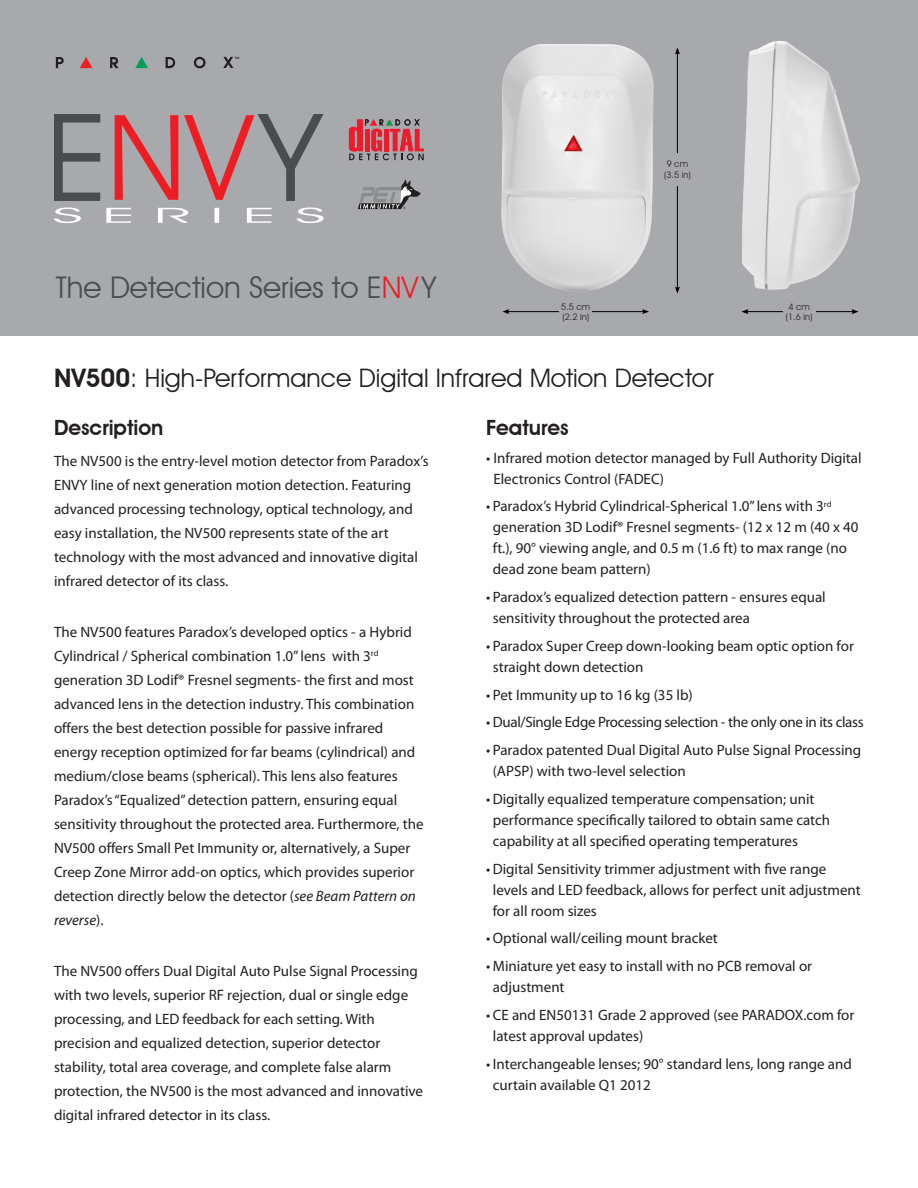
<style>
.page{position:relative;width:918px;height:1188px;background:#fff}
.page>*{position:absolute;margin:0;border:0;box-sizing:border-box;transform-origin:0 0}
.t1{font:29.85px "Avant Garde IT Cby BT";color:#4c4d4f}
.t2{font:25.5px "Avant Garde IT Cby BT";color:#231f20}
.t3{font:600 21px "Avant Garde IT Cby BT";color:#231f20}
.t4{font:15px/24px "Myriad Pro";color:#231f20}
.t5{font:15px "Myriad Pro";letter-spacing:-.02em;color:#231f20}
.t6{font:9px "Avant Garde IT Cby BT";color:#231f20}
.s1{color:#ed1c24}
.s2{font-weight:600}
.s3{font-style:italic}
</style>
<div class="page">
<div style="left:0;top:0;width:918px;height:335px;background:#a8a9ad"></div>
<svg style="left:135px;top:57px;width:13px;height:11px"></svg>
<svg style="left:80px;top:57px;width:13px;height:11px"></svg>
<svg style="left:56px;top:57px;width:8px;height:11px"></svg>
<svg style="left:110px;top:57px;width:9px;height:11px"></svg>
<svg style="left:166px;top:57px;width:9px;height:11px"></svg>
<svg style="left:194px;top:57px;width:12px;height:11px"></svg>
<svg style="left:223px;top:57px;width:16px;height:11px"></svg>
<svg style="left:115px;top:114px;width:209px;height:87px"></svg>
<svg style="left:54px;top:114px;width:46px;height:87px"></svg>
<svg style="left:54px;top:208px;width:270px;height:15px"></svg>
<svg style="left:358px;top:180px;width:63px;height:29px"></svg>
<svg style="left:349px;top:119px;width:75px;height:41px"></svg>
<img style="left:501px;top:44px;width:153px;height:248px">
<img style="left:742px;top:41px;width:118px;height:249px">
<hr style="left:507px;top:311px;width:137px;height:1px;background:#000">
<svg style="left:502px;top:309px;width:7px;height:5px"></svg>
<svg style="left:642px;top:309px;width:7px;height:5px"></svg>
<hr style="left:746px;top:311px;width:108px;height:1px;background:#000">
<svg style="left:741px;top:309px;width:7px;height:5px"></svg>
<svg style="left:852px;top:309px;width:7px;height:5px"></svg>
<hr style="left:677px;top:53px;width:1px;height:236px;background:#000">
<svg style="left:675px;top:287px;width:5px;height:7px"></svg>
<svg style="left:675px;top:48px;width:5px;height:6px"></svg>
<div style="left:661px;top:153px;width:33px;height:33px;background:#a8a9ad"></div>
<div style="left:559px;top:295px;width:33px;height:33px;background:#a8a9ad"></div>
<div style="left:783px;top:295px;width:33px;height:33px;background:#a8a9ad"></div>
<p class="t1" style="left:56px;top:269px;width:382px">The Detection Series to E<span class="s1">NV</span>Y</p>
<p class="t6" style="left:561px;top:301px;width:31px">5.5 cm</p>
<p class="t6" style="left:562px;top:312px;width:28px">(2.2 in)</p>
<p class="t6" style="left:667px;top:159px;width:23px">9 cm</p>
<p class="t6" style="left:664px;top:170px;width:28px">(3.5 in)</p>
<p class="t6" style="left:788px;top:301px;width:23px">4 cm</p>
<p class="t6" style="left:786px;top:312px;width:28px">(1.6 in)</p>
<p class="t2" style="left:54px;top:362px;width:661px"><span class="s2">NV500</span>: High-Performance Digital Infrared Motion Detector</p>
<p class="t3" style="left:486px;top:415px;width:84px">Features</p>
<p class="t4" style="left:493px;top:447px;width:370px;line-height:21px;text-indent:-7px">• Infrared motion detector managed by Full Authority Digital<br>Electronics Control (FADEC)</p>
<p class="t4" style="left:493px;top:496px;width:367px;line-height:21px;text-indent:-7px">• Paradox’s Hybrid Cylindrical-Spherical 1.0” lens with 3<sup>rd </sup>generation 3D Lodif® Fresnel segments- (12 x 12 m (40 x 40 ft.), 90° viewing angle, and 0.5 m (1.6 ft) to max range (no dead zone beam pattern)</p>
<p class="t4" style="left:493px;top:586px;width:335px;line-height:21px;text-indent:-7px">• Paradox’s equalized detection pattern - ensures equal sensitivity throughout the protected area</p>
<p class="t4" style="left:493px;top:635px;width:363px;line-height:21px;text-indent:-7px">• Paradox Super Creep down-looking beam optic option for straight down detection</p>
<p class="t4" style="left:486px;top:682px;width:208px">• Pet Immunity up to 16 kg (35 lb)</p>
<p class="t5" style="left:486px;top:713px;width:379px">• Dual/Single Edge Processing selection - the only one in its class</p>
<p class="t4" style="left:493px;top:739px;width:370px;line-height:21px;text-indent:-7px">• Paradox patented Dual Digital Auto Pulse Signal Processing (APSP) with two-level selection</p>
<p class="t4" style="left:493px;top:788px;width:339px;line-height:21px;text-indent:-7px">• Digitally equalized temperature compensation; unit performance specifically tailored to obtain same catch capability at all specified operating temperatures</p>
<p class="t4" style="left:493px;top:858px;width:369px;line-height:21px;text-indent:-7px">• Digital Sensitivity trimmer adjustment with five range levels and LED feedback, allows for perfect unit adjustment for all room sizes</p>
<p class="t4" style="left:486px;top:926px;width:233px">• Optional wall/ceiling mount bracket</p>
<p class="t4" style="left:493px;top:955px;width:321px;line-height:21px;text-indent:-7px">• Miniature yet easy to install with no PCB removal or adjustment</p>
<p class="t4" style="left:493px;top:1004px;width:363px;line-height:21px;text-indent:-7px">• CE and EN50131 Grade 2 approved (see PARADOX.com for latest approval updates)</p>
<p class="t4" style="left:493px;top:1053px;width:361px;line-height:21px;text-indent:-7px">• Interchangeable lenses; 90° standard lens, long range and curtain available Q1 2012</p>
<p class="t3" style="left:54px;top:415px;width:111px">Description</p>
<p class="t4" style="left:54px;top:448px;width:376px">The NV500 is the entry-level motion detector from Paradox’s ENVY line of next generation motion detection. Featuring advanced processing technology, optical technology, and easy installation, the NV500 represents state of the art technology with the most advanced and innovative digital infrared detector of its class.</p>
<p class="t4" style="left:54px;top:619px;width:371px">The NV500 features Paradox’s developed optics - a Hybrid Cylindrical / Spherical combination 1.0” lens with 3<sup>rd </sup>generation 3D Lodif® Fresnel segments- the first and most advanced lens in the detection industry. This combination offers the best detection possible for passive infrared energy reception optimized for far beams (cylindrical) and medium/close beams (spherical). This lens also features Paradox’s “Equalized” detection pattern, ensuring equal sensitivity throughout the protected area. Furthermore, the NV500 offers Small Pet Immunity or, alternatively, a Super Creep Zone Mirror add-on optics, which provides superior detection directly below the detector (<span class="s3">see Beam Pattern on reverse</span>).</p>
<p class="t4" style="left:54px;top:958px;width:371px">The NV500 offers Dual Digital Auto Pulse Signal Processing with two levels, superior RF rejection, dual or single edge processing, and LED feedback for each setting. With precision and equalized detection, superior detector stability, total area coverage, and complete false alarm protection, the NV500 is the most advanced and innovative digital infrared detector in its class.</p>
</div>
